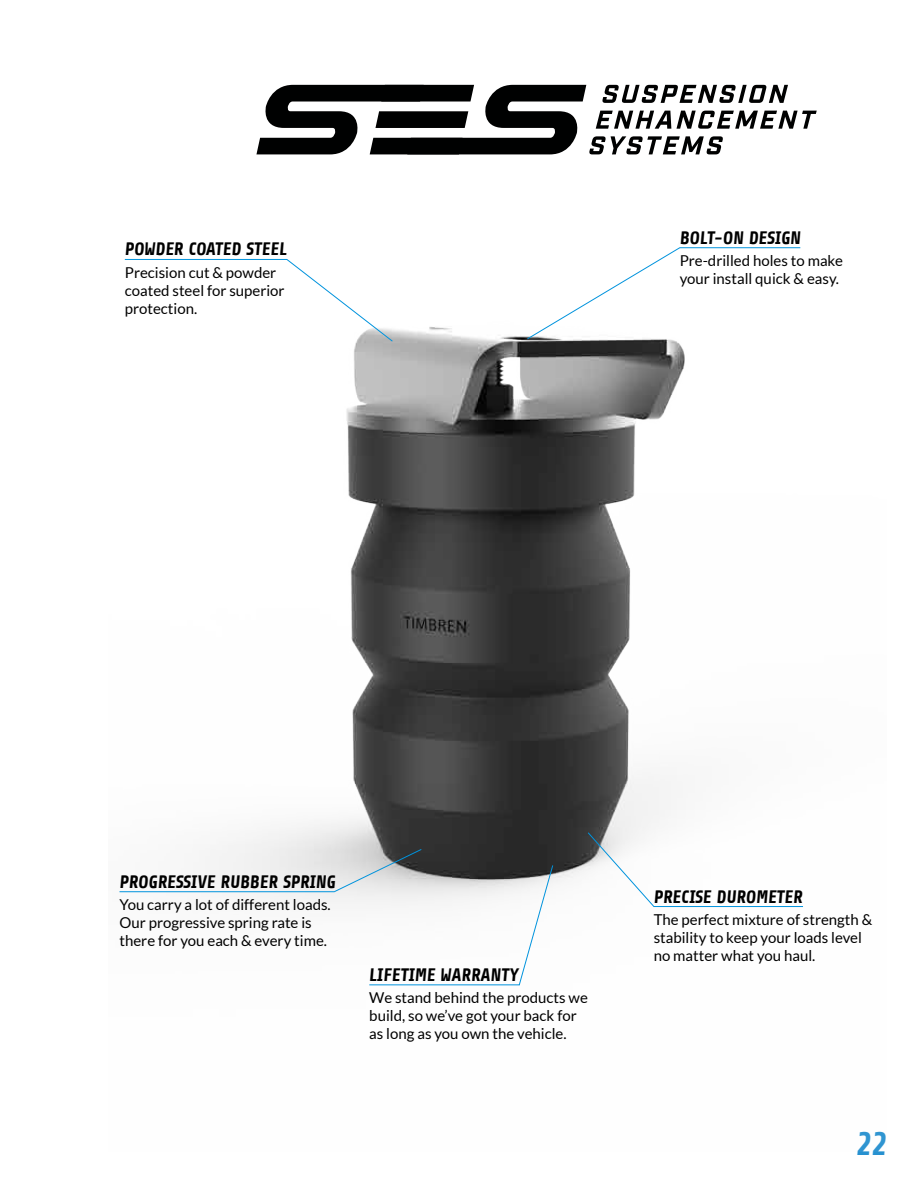
<style>
.page{position:relative;width:918px;height:1188px;background:#fff}
.page>*{position:absolute;margin:0;border:0;box-sizing:border-box;transform-origin:0 0}
.t1{font:italic 700 33px "Share";color:#2791d0}
.t2{font:italic 700 18px "Share";color:#000}
.t3{font:15px/18px "Lato";color:#000}
</style>
<div class="page">
<img style="left:119px;top:154px;width:684px;height:832px">
<hr style="left:125px;top:259px;width:162px;height:1px;background:#0093dd">
<svg style="left:286px;top:258px;width:107px;height:84px"></svg>
<hr style="left:680px;top:247px;width:120px;height:1px;background:#0093dd">
<svg style="left:526px;top:247px;width:155px;height:93px"></svg>
<hr style="left:654px;top:906px;width:149px;height:1px;background:#0093dd">
<svg style="left:587px;top:832px;width:68px;height:76px"></svg>
<hr style="left:369px;top:984px;width:151px;height:1px;background:#0093dd">
<svg style="left:518px;top:865px;width:36px;height:121px"></svg>
<hr style="left:120px;top:891px;width:214px;height:1px;background:#0093dd">
<svg style="left:333px;top:848px;width:89px;height:45px"></svg>
<svg style="left:256px;top:85px;width:561px;height:69px"></svg>
<p class="t2" style="left:125px;top:240px;width:163px">POWDER COATED STEEL</p>
<p class="t3" style="left:125px;top:263px;width:161px">Precision cut &amp; powder coated steel for superior protection.</p>
<p class="t2" style="left:680px;top:228px;width:123px">BOLT-ON DESIGN</p>
<p class="t3" style="left:680px;top:251px;width:165px">Pre-drilled holes to make your install quick &amp; easy.</p>
<p class="t2" style="left:120px;top:872px;width:218px">PROGRESSIVE RUBBER SPRING</p>
<p class="t3" style="left:120px;top:896px;width:213px">You carry a lot of different loads.<br>Our progressive spring rate is there for you each &amp; every time.</p>
<p class="t2" style="left:369px;top:965px;width:151px">LIFETIME WARRANTY</p>
<p class="t3" style="left:369px;top:989px;width:220px">We stand behind the products we build, so we’ve got your back for as long as you own the vehicle.</p>
<p class="t2" style="left:654px;top:887px;width:151px">PRECISE DUROMETER</p>
<p class="t3" style="left:654px;top:911px;width:220px">The perfect mixture of strength &amp; stability to keep your loads level no matter what you haul.</p>
<h1 class="t1" style="left:856px;top:1126px;width:33px">22</h1>
</div>
